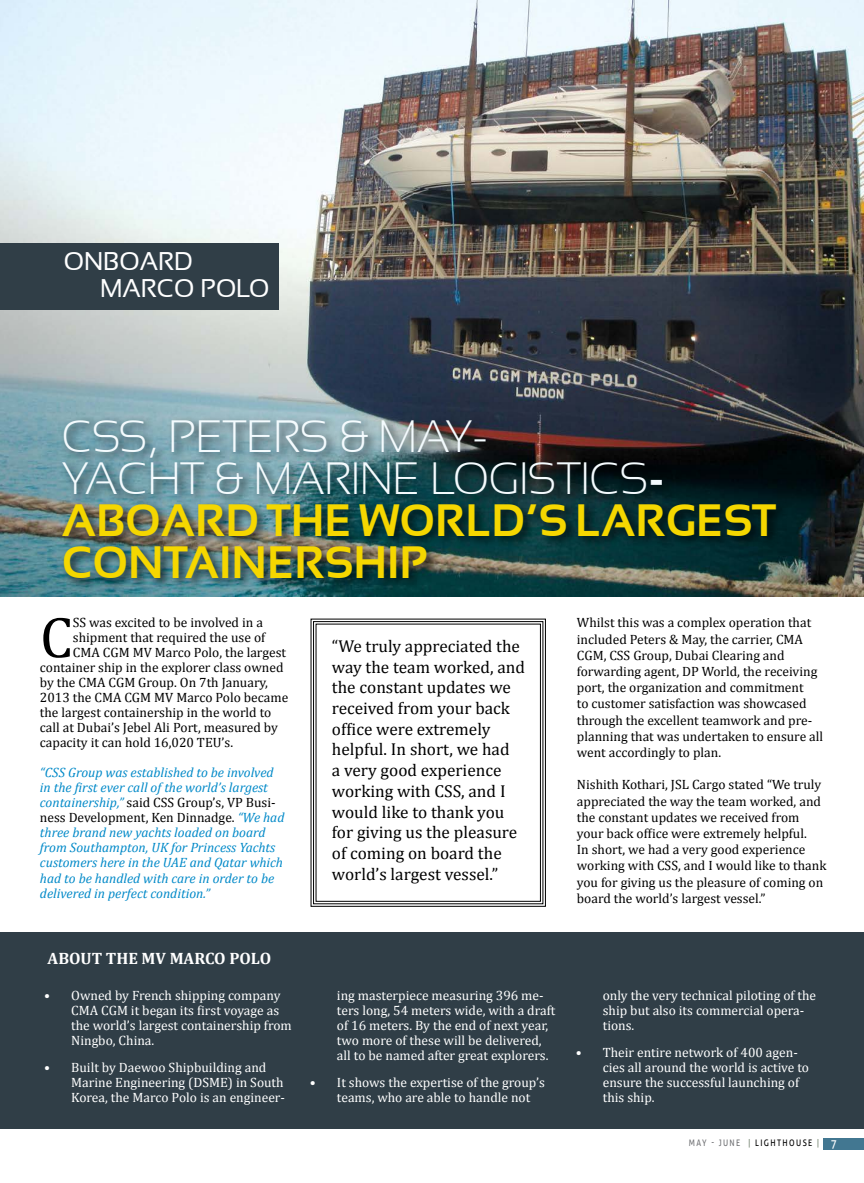
<style>
.page{position:relative;width:864px;height:1183px;background:#fff}
.page>*{position:absolute;margin:0;border:0;box-sizing:border-box;transform-origin:0 0}
.t1{font:58.5px "Cambria";color:#000}
.t2{font:700 45px/42px "Sansation";color:#f5d700}
.t3{font:300 45px "Sansation";color:#f4fbfe}
.t4{font:25.5px/27px "Sansation";color:#fff}
.t5{font:17.25px/20.7px "Cambria";color:#000}
.t6{font:700 16.5px "Cambria";color:#fff}
.t7{font:13.5px/16.2px "Cambria";color:#000}
.t8{font:13.5px/15px "Cambria";color:#fff}
.t9{font:italic 13.5px/15px "Cambria";color:#0089c8}
.t10{font:9px "Aller";letter-spacing:.18em;color:#000;scale:.85 1}
.s1{font-weight:300;color:#f4fbfe}
.s2{color:#f4fbfe}
.s3{font-style:normal;color:#000}
.s4{color:#717275}
.s5{color:#748370}
.s6{font-size:12px;color:#fff}
</style>
<div class="page">
<div style="left:823px;top:1137px;width:40px;height:11px;background:#427791"></div>
<img style="left:0;top:0;width:862px;height:596px">
<div style="left:0;top:244px;width:278px;height:66px;background:#303e47"></div>
<div style="left:0;top:932px;width:863px;height:196px;background:#303e47"></div>
<div style="left:59px;top:415px;width:729px;height:175px;background:#000;opacity:.75"></div>
<svg style="left:310px;top:618px;width:236px;height:289px"></svg>
<div style="left:313px;top:621px;width:230px;height:283px;border:1px solid #000"></div>
<h3 class="t4" style="left:100px;top:248px;width:165px;text-indent:-36px">ONBOARD<br>MARCO PO LO</h3>
<h2 class="t2" style="left:62px;top:414px;width:715px;text-indent:86px"><span class="s1">, PETERS &amp; MAY-<br>YACHT &amp; MARINE LOGISTICS</span><span class="s2">-<br></span>ABOARD THE WORLD’S LARGEST<br>CONTAINERSHIP</h2>
<h2 class="t3" style="left:62px;top:411px;width:28px">CSS</h2>
<h1 class="t1" style="left:40px;top:602px;width:34px">C</h1>
<p class="t7" style="left:73px;top:614px;width:191px">SS was excited to be involved in a</p>
<p class="t7" style="left:73px;top:629px;width:194px">shipment that required the use of</p>
<p class="t7" style="left:73px;top:644px;width:215px">CMA CGM MV Marco Polo, the largest</p>
<p class="t7" style="left:40px;top:659px;width:245px">container ship in the explorer class owned</p>
<p class="t7" style="left:40px;top:674px;width:229px">by the CMA CGM Group. On 7th January,</p>
<p class="t7" style="left:40px;top:689px;width:250px">2013 the CMA CGM MV Marco Polo became</p>
<p class="t7" style="left:40px;top:704px;width:233px">the largest containership in the world to</p>
<p class="t7" style="left:40px;top:719px;width:239px">call at Dubai’s Jebel Ali Port, measured by</p>
<p class="t7" style="left:40px;top:734px;width:194px">capacity it can hold 16,020 TEU’s.</p>
<p class="t9" style="left:40px;top:764px;width:246px">“CSS Group was established to be involved in the first ever call of the world’s largest containership,” <span class="s3">said CSS Group’s, VP Busi&shy;ness Development, Ken Dinnadge.</span> “We had three brand new yachts loaded on board from Southampton, UK for Princess Yachts customers here in the UAE and Qatar which had to be handled with care in order to be delivered in perfect condition.”</p>
<p class="t5" style="left:332px;top:635px;width:194px">“We truly appreciated the way the team worked, and the constant updates we received from your back office were extremely helpful. In short, we had<br>a very good experience working with CSS, and I would like to thank you for giving us the pleasure of coming on board the world’s largest vessel.”</p>
<p class="t6" style="left:48px;top:948px;width:225px">ABOUT THE MV MARCO POLO</p>
<p class="t8" style="left:71px;top:987px;width:222px;text-indent:-27px">• Owned by French shipping company<br>CMA CGM it began its first voyage as the world’s largest containership from<br>Ningbo, China.</p>
<p class="t8" style="left:71px;top:1059px;width:215px;text-indent:-27px">• Built by Daewoo Shipbuilding and<br>Marine Engineering (DSME) in South<br>Korea, the Marco Polo is an engineer-</p>
<p class="t8" style="left:337px;top:987px;width:220px">ing masterpiece measuring 396 me&shy;ters long, 54 meters wide, with a draft of 16 meters. By the end of next year, two more of these will be delivered, all to be named after great explorers.</p>
<p class="t8" style="left:337px;top:1074px;width:209px;text-indent:-27px">• It shows the expertise of the group’s teams, who are able to handle not</p>
<p class="t7" style="left:576px;top:614px;width:248px">Whilst this was a complex operation that included Peters &amp; May, the carrier, CMA CGM, CSS Group, Dubai Clearing and forwarding agent, DP World, the receiving port, the organization and commitment<br>to customer satisfaction was showcased through the excellent teamwork and pre&shy;planning that was undertaken to ensure all went accordingly to plan.</p>
<p class="t7" style="left:576px;top:776px;width:251px">Nishith Kothari, JSL Cargo stated “We truly appreciated the way the team worked, and the constant updates we received from your back office were extremely helpful.<br>In short, we had a very good experience working with CSS, and I would like to thank you for giving us the pleasure of coming on board the world’s largest vessel.”</p>
<p class="t8" style="left:602px;top:987px;width:215px">only the very technical piloting of the ship but also its commercial opera&shy;tions.</p>
<p class="t8" style="left:602px;top:1044px;width:208px;text-indent:-27px">• Their entire network of 400 agen&shy;cies all around the world is active to ensure the successful launching of this ship.</p>
<p class="t10" style="left:688px;top:1137px;width:175px"><span class="s4">MAY - JUNE</span> <span class="s5">|</span> LIGHTHOUSE <span class="s5">|</span> <span class="s6">7</span></p>
</div>
